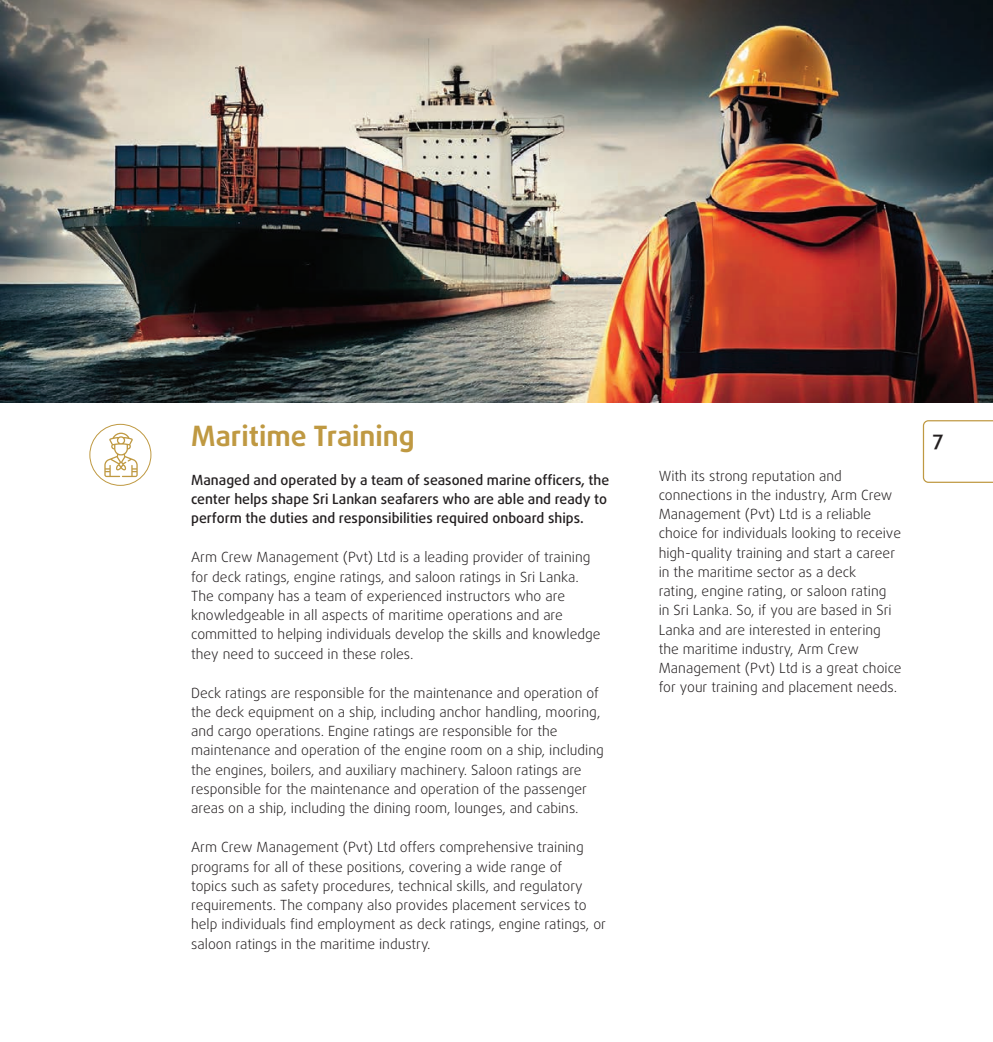
<style>
.page{position:relative;width:993px;height:1042px;background:#fff}
.page>*{position:absolute;margin:0;border:0;box-sizing:border-box;transform-origin:0 0}
.t1{font:700 28px "Daxline Pro";color:#bf9942}
.t2{font:500 21px "Daxline Pro";color:#231f20}
.t3{font:300 14px/19.2px "Daxline Pro";color:#231f20}
.t4{font:500 14px/19.2px "Daxline Pro";color:#231f20}
</style>
<div class="page">
<svg style="left:922px;top:420px;width:70px;height:63px"></svg>
<div style="left:89px;top:424px;width:62px;height:62px;border:1px solid #bf9942;border-radius:50%"></div>
<img style="left:0;top:0;width:992px;height:403px">
<svg style="left:104px;top:433px;width:34px;height:44px"></svg>
<h1 class="t1" style="left:191px;top:417px;width:225px">Maritime Training</h1>
<h2 class="t2" style="left:932px;top:424px;width:13px">7</h2>
<p class="t4" style="left:191px;top:470px;width:419px">Managed and operated by a team of seasoned marine officers, the center helps shape Sri Lankan seafarers who are able and ready to perform the duties and responsibilities required onboard ships.</p>
<p class="t3" style="left:191px;top:548px;width:411px">Arm Crew Management (Pvt) Ltd is a leading provider of training for deck ratings, engine ratings, and saloon ratings in Sri Lanka.<br>The company has a team of experienced instructors who are knowledgeable in all aspects of maritime operations and are committed to helping individuals develop the skills and knowledge they need to succeed in these roles.</p>
<p class="t3" style="left:191px;top:683px;width:414px">Deck ratings are responsible for the maintenance and operation of the deck equipment on a ship, including anchor handling, mooring, and cargo operations. Engine ratings are responsible for the maintenance and operation of the engine room on a ship, including the engines, boilers, and auxiliary machinery. Saloon ratings are responsible for the maintenance and operation of the passenger areas on a ship, including the dining room, lounges, and cabins.</p>
<p class="t3" style="left:191px;top:838px;width:416px">Arm Crew Management (Pvt) Ltd offers comprehensive training programs for all of these positions, covering a wide range of<br>topics such as safety procedures, technical skills, and regulatory requirements. The company also provides placement services to help individuals find employment as deck ratings, engine ratings, or saloon ratings in the maritime industry.</p>
<p class="t3" style="left:658px;top:466px;width:244px">With its strong reputation and connections in the industry, Arm Crew Management (Pvt) Ltd is a reliable choice for individuals looking to receive high-quality training and start a career in the maritime sector as a deck<br>rating, engine rating, or saloon rating<br>in Sri Lanka. So, if you are based in Sri Lanka and are interested in entering the maritime industry, Arm Crew Management (Pvt) Ltd is a great choice for your training and placement needs.</p>
</div>
